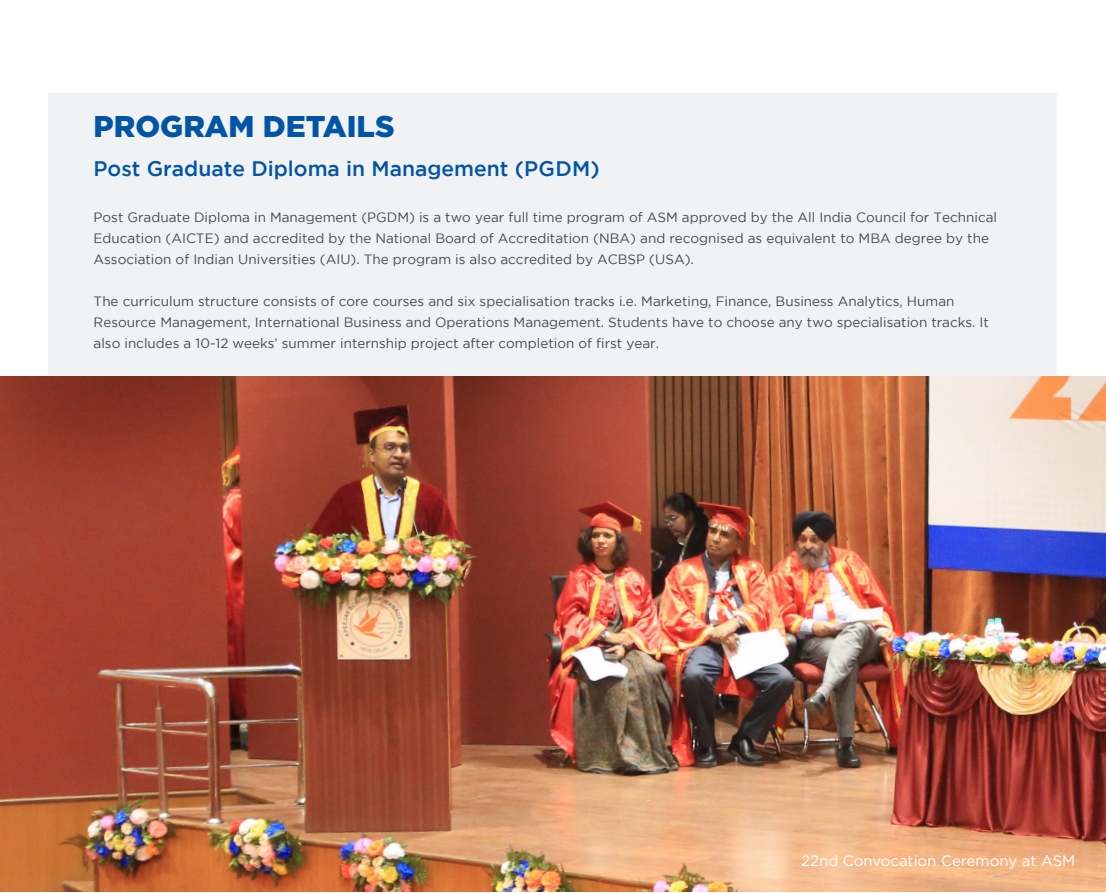
<style>
.page{position:relative;width:1106px;height:893px;background:#fff}
.page>*{position:absolute;margin:0;border:0;box-sizing:border-box;transform-origin:0 0}
.t1{font:900 30px "Gotham";color:#0154a6}
.t2{font:500 21px "Gotham";color:#0154a6}
.t3{font:15px "Gotham";color:#fff}
.t4{font:13.5px/21px "Gotham";color:#474a4e}
</style>
<div class="page">
<div style="left:49px;top:94px;width:1008px;height:663px;background:#f1f2f3"></div>
<img style="left:0;top:376px;width:1106px;height:516px">
<p class="t1" style="left:94px;top:109px;width:302px">PROGRAM DETAILS</p>
<p class="t2" style="left:94px;top:157px;width:507px">Post Graduate Diploma in Management (PGDM)</p>
<p class="t4" style="left:94px;top:206px;width:905px">Post Graduate Diploma in Management (PGDM) is a two year full time program of ASM approved by the All India Council for Technical<br>Education (AICTE) and accredited by the National Board of Accreditation (NBA) and recognised as equivalent to MBA degree by the<br>Association of Indian Universities (AIU). The program is also accredited by ACBSP (USA).</p>
<p class="t4" style="left:94px;top:290px;width:897px">The curriculum structure consists of core courses and six specialisation tracks i.e. Marketing, Finance, Business Analytics, Human<br>Resource Management, International Business and Operations Management. Students have to choose any two specialisation tracks. It also includes a 10-12 weeks’ summer internship project after completion of first year.</p>
<p class="t3" style="left:801px;top:853px;width:276px">22nd Convocation Ceremony at ASM</p>
</div>
